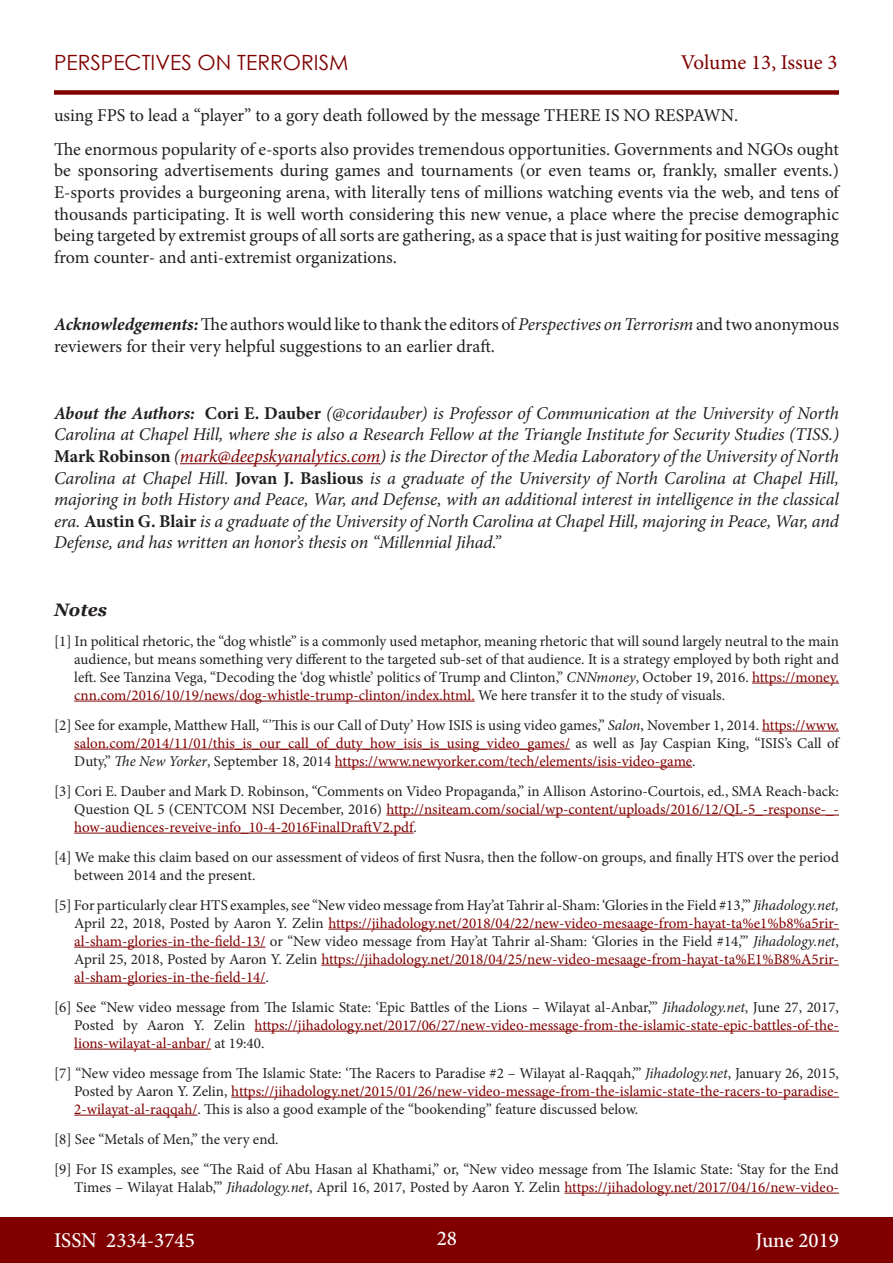
<style>
.page{position:relative;width:893px;height:1263px;background:#fff}
.page>*{position:absolute;margin:0;border:0;box-sizing:border-box;transform-origin:0 0}
.t1{font:500 21px "Minion Pro";color:#fff}
.t2{font:21px "Century Gothic";color:#800000}
.t3{font:21px "Minion Pro";letter-spacing:-.005em;color:#800000}
.t4{font:18px/21.6px "Minion Pro";letter-spacing:-.005em;color:#231f20;text-align:justify}
.t5{font:italic 18px/21.6px "Minion Pro";letter-spacing:-.005em;color:#231f20;text-align:justify}
.t6{font:italic 700 18px "Georgia";color:#231f20}
.Footnote_text{font:15px/18px "Minion Pro";color:#231f20;text-align:justify}
.s1{font-weight:700;font-style:italic}
.s2{font-style:italic}
.s3{font-weight:700}
.s4{font-weight:700;font-style:normal}
.s5{color:#800000}
</style>
<div class="page">
<div style="left:0;top:1217px;width:893px;height:46px;background:#800000"></div>
<div style="left:54px;top:90px;width:785px;height:5px;background:#800000"></div>
<hr style="left:180px;top:463px;width:200px;height:1px;background:#800000">
<hr style="left:752px;top:683px;width:87px;height:1px;background:#800000">
<hr style="left:74px;top:701px;width:401px;height:1px;background:#800000">
<hr style="left:762px;top:731px;width:77px;height:1px;background:#800000">
<hr style="left:74px;top:749px;width:496px;height:1px;background:#800000">
<hr style="left:335px;top:767px;width:357px;height:1px;background:#800000">
<hr style="left:386px;top:815px;width:453px;height:1px;background:#800000">
<hr style="left:74px;top:833px;width:340px;height:1px;background:#800000">
<hr style="left:328px;top:929px;width:511px;height:1px;background:#800000">
<hr style="left:74px;top:947px;width:191px;height:1px;background:#800000">
<hr style="left:321px;top:965px;width:518px;height:1px;background:#800000">
<hr style="left:74px;top:983px;width:191px;height:1px;background:#800000">
<hr style="left:255px;top:1031px;width:584px;height:1px;background:#800000">
<hr style="left:74px;top:1049px;width:137px;height:1px;background:#800000">
<hr style="left:231px;top:1097px;width:608px;height:1px;background:#800000">
<hr style="left:74px;top:1115px;width:123px;height:1px;background:#800000">
<hr style="left:564px;top:1193px;width:275px;height:1px;background:#800000">
<h1 class="t2" style="left:54px;top:47px;width:296px">PERSPECTIVES ON TERRORISM</h1>
<h1 class="t3" style="left:681px;top:48px;width:158px">Volume 13, Issue 3</h1>
<p class="t4" style="left:54px;top:105px;width:686px">using FPS to lead a “player” to a gory death followed by the message THERE IS NO RESPAWN.</p>
<p class="t4" style="left:54px;top:138px;width:786px">The enormous popularity of e-sports also provides tremendous opportunities. Governments and NGOs ought be sponsoring advertisements during games and tournaments (or even teams or, frankly, smaller events.)<br>E-sports provides a burgeoning arena, with literally tens of millions watching events via the web, and tens of thousands participating. It is well worth considering this new venue, a place where the precise demographic being targeted by extremist groups of all sorts are gathering, as a space that is just waiting for positive messaging from counter- and anti-extremist organizations.</p>
<p class="t4" style="left:54px;top:313px;width:786px"><span class="s1">Acknowledgements:</span> The authors would like to thank the editors of <span class="s2">Perspectives on Terrorism</span> and two anonymous reviewers for their very helpful suggestions to an earlier draft.</p>
<p class="t5" style="left:54px;top:402px;width:787px"><span class="s3">About the Authors:</span> <span class="s4">Cori E. Dauber</span> (@coridauber) is Professor of Communication at the University of North Carolina at Chapel Hill, where she is also a Research Fellow at the Triangle Institute for Security Studies (TISS.)<br><span class="s4">Mark Robinson</span> (<span class="s5">mark@deepskyanalytics.com</span>) is the Director of the Media Laboratory of the University of North Carolina at Chapel Hill. <span class="s4">Jovan J. Baslious</span> is a graduate of the University of North Carolina at Chapel Hill, majoring in both History and Peace, War, and Defense, with an additional interest in intelligence in the classical era. <span class="s4">Austin G. Blair</span> is a graduate of the University of North Carolina at Chapel Hill, majoring in Peace, War, and Defense, and has written an honor’s thesis on “Millennial Jihad.”</p>
<p class="t6" style="left:54px;top:598px;width:55px">Notes</p>
<p class="Footnote_text" style="left:74px;top:632px;width:766px;text-indent:-20px">[1] In political rhetoric, the “dog whistle” is a commonly used metaphor, meaning rhetoric that will sound largely neutral to the main audience, but means something very different to the targeted sub-set of that audience. It is a strategy employed by both right and left. See Tanzina Vega, “Decoding the ‘dog whistle’ politics of Trump and Clinton,” <span class="s2">CNNmoney</span>, October 19, 2016. <span class="s5">https://money. cnn.com/2016/10/19/news/dog-whistle-trump-clinton/index.html.</span> We here transfer it to the study of visuals.</p>
<p class="Footnote_text" style="left:74px;top:716px;width:766px;text-indent:-20px">[2] See for example, Matthew Hall, “’This is our Call of Duty’ How ISIS is using video games,” <span class="s2">Salon</span>, November 1, 2014. <span class="s5">https://www. salon.com/2014/11/01/this_is_our_call_of_duty_how_isis_is_using_video_games/</span> as well as Jay Caspian King, “ISIS’s Call of Duty,” <span class="s2">The New Yorker</span>, September 18, 2014 <span class="s5">https://www.newyorker.com/tech/elements/isis-video-game</span>.</p>
<p class="Footnote_text" style="left:74px;top:782px;width:766px;text-indent:-20px">[3] Cori E. Dauber and Mark D. Robinson, “Comments on Video Propaganda,” in Allison Astorino-Courtois, ed., SMA Reach-back:<br>Question QL 5 (CENTCOM NSI December, 2016) <span class="s5">http://nsiteam.com/social/wp-content/uploads/2016/12/QL-5_-response-_- how-audiences-reveive-info_10-4-2016FinalDraftV2.pdf</span>.</p>
<p class="Footnote_text" style="left:74px;top:848px;width:766px;text-indent:-20px">[4] We make this claim based on our assessment of videos of first Nusra, then the follow-on groups, and finally HTS over the period between 2014 and the present.</p>
<p class="Footnote_text" style="left:74px;top:896px;width:766px;text-indent:-20px">[5] For particularly clear HTS examples, see “New video message from Hay’at Tahrir al-Sham: ‘Glories in the Field #13,’” <span class="s2">Jihadology.net, </span>April 22, 2018, Posted by Aaron Y. Zelin <span class="s5">https://jihadology.net/2018/04/22/new-video-mesaage-from-hayat-ta%e1%b8%a5rir&shy;al-sham-glories-in-the-field-13/</span> or “New video message from Hay’at Tahrir al-Sham: ‘Glories in the Field #14,’” <span class="s2">Jihadology.net</span>, April 25, 2018, Posted by Aaron Y. Zelin <span class="s5">https://jihadology.net/2018/04/25/new-video-mesaage-from-hayat-ta%E1%B8%A5rir&shy;al-sham-glories-in-the-field-14/</span>.</p>
<p class="Footnote_text" style="left:74px;top:998px;width:766px;text-indent:-20px">[6] See “New video message from The Islamic State: ‘Epic Battles of the Lions – Wilayat al-Anbar,’” <span class="s2">Jihadology.net</span>, June 27, 2017, Posted by Aaron Y. Zelin <span class="s5">https://jihadology.net/2017/06/27/new-video-message-from-the-islamic-state-epic-battles-of-the&shy;lions-wilayat-al-anbar/</span> at 19:40.</p>
<p class="Footnote_text" style="left:74px;top:1064px;width:766px;text-indent:-20px">[7] “New video message from The Islamic State: ‘The Racers to Paradise #2 – Wilayat al-Raqqah,’” <span class="s2">Jihadology.net</span>, January 26, 2015, Posted by Aaron Y. Zelin, <span class="s5">https://jihadology.net/2015/01/26/new-video-message-from-the-islamic-state-the-racers-to-paradise-2-wilayat-al-raqqah/</span>. This is also a good example of the “bookending” feature discussed below.</p>
<p class="Footnote_text" style="left:54px;top:1130px;width:226px">[8] See “Metals of Men,” the very end.</p>
<p class="Footnote_text" style="left:54px;top:1160px;width:786px;text-align:right">[9] For IS examples, see “The Raid of Abu Hasan al Khathami,” or, “New video message from The Islamic State: ‘Stay for the End<br>Times – Wilayat Halab,’” <span class="s2">Jihadology.net</span>, April 16, 2017, Posted by Aaron Y. Zelin <span class="s5">https://jihadology.net/2017/04/16/new-video-</span></p>
<h1 class="t1" style="left:54px;top:1226px;width:142px">ISSN 2334-3745</h1>
<h1 class="t1" style="left:437px;top:1224px;width:22px">28</h1>
<h1 class="t1" style="left:756px;top:1226px;width:85px">June 2019</h1>
</div>
